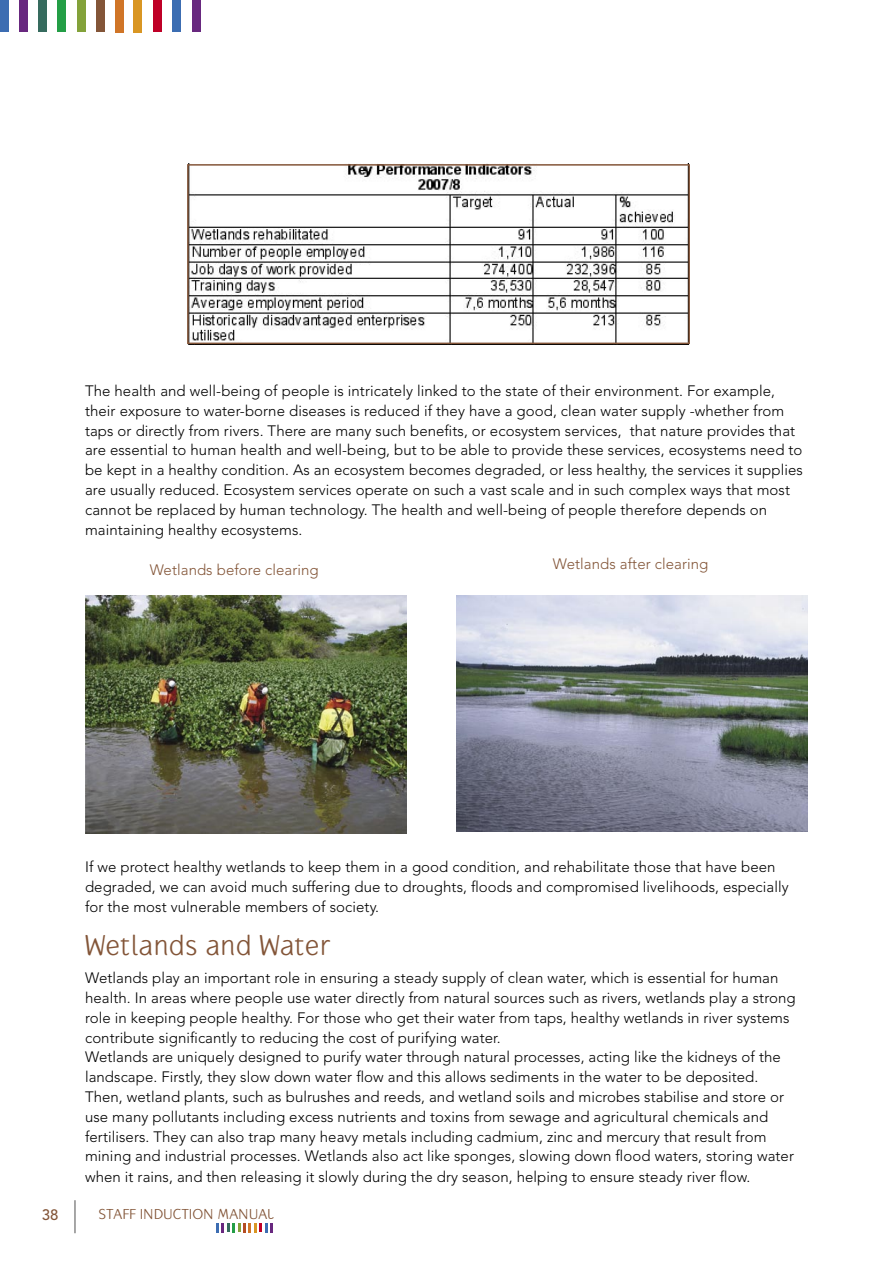
<style>
.page{position:relative;width:893px;height:1263px;background:#fff}
.page>*{position:absolute;margin:0;border:0;box-sizing:border-box;transform-origin:0 0}
.sh1{font:30px "Gauntlet Classic";letter-spacing:.005em;color:#835538}
.body_text{font:300 15px/20px "Avenir";letter-spacing:.005em;color:#000}
.body_text-2{font:300 15px "Avenir";letter-spacing:.005em;color:#835538}
.t1{font:15px "Gauntlet Classic";color:#835538}
.t2{font:500 15px "Avenir";color:#835538}
</style>
<div class="page">
<hr style="left:74px;top:1200px;width:2px;height:33px;background:#636363">
<svg style="left:216px;top:1223px;width:57px;height:9px"></svg>
<div style="left:0;top:0;width:8px;height:32px;background:#3c6db2"></div>
<div style="left:19px;top:0;width:8px;height:32px;background:#68287f"></div>
<div style="left:39px;top:0;width:8px;height:32px;background:#366b5e"></div>
<div style="left:58px;top:0;width:8px;height:32px;background:#239e46"></div>
<div style="left:77px;top:0;width:9px;height:32px;background:#83a23a"></div>
<div style="left:96px;top:0;width:9px;height:32px;background:#835538"></div>
<div style="left:115px;top:0;width:8px;height:32px;background:#d07527"></div>
<div style="left:134px;top:0;width:8px;height:32px;background:#d99623"></div>
<div style="left:154px;top:0;width:8px;height:32px;background:#bf0027"></div>
<div style="left:173px;top:0;width:8px;height:32px;background:#3c6db2"></div>
<div style="left:193px;top:0;width:8px;height:32px;background:#68287f"></div>
<img style="left:190px;top:167px;width:497px;height:174px">
<div style="left:187px;top:164px;width:503px;height:180px;border:2px solid #835538"></div>
<img style="left:85px;top:595px;width:321px;height:238px">
<img style="left:457px;top:595px;width:351px;height:236px">
<p class="body_text" style="left:85px;top:381px;width:719px">The health and well-being of people is intricately linked to the state of their environment. For example, their exposure to water-borne diseases is reduced if they have a good, clean water supply -whether from taps or directly from rivers. There are many such benefits, or ecosystem services, that nature provides that are essential to human health and well-being, but to be able to provide these services, ecosystems need to be kept in a healthy condition. As an ecosystem becomes degraded, or less healthy, the services it supplies are usually reduced. Ecosystem services operate on such a vast scale and in such complex ways that most cannot be replaced by human technology. The health and well-being of people therefore depends on maintaining healthy ecosystems.</p>
<p class="body_text-2" style="left:150px;top:561px;width:170px">Wetlands before clearing</p>
<p class="body_text-2" style="left:553px;top:554px;width:157px">Wetlands after clearing</p>
<p class="body_text" style="left:85px;top:857px;width:705px">If we protect healthy wetlands to keep them in a good condition, and rehabilitate those that have been degraded, we can avoid much suffering due to droughts, floods and compromised livelihoods, especially for the most vulnerable members of society.</p>
<p class="sh1" style="left:85px;top:927px;width:246px">Wetlands and Water</p>
<p class="body_text" style="left:85px;top:968px;width:712px">Wetlands play an important role in ensuring a steady supply of clean water, which is essential for human health. In areas where people use water directly from natural sources such as rivers, wetlands play a strong role in keeping people healthy. For those who get their water from taps, healthy wetlands in river systems contribute significantly to reducing the cost of purifying water.</p>
<p class="body_text" style="left:85px;top:1047px;width:710px">Wetlands are uniquely designed to purify water through natural processes, acting like the kidneys of the landscape. Firstly, they slow down water flow and this allows sediments in the water to be deposited.<br>Then, wetland plants, such as bulrushes and reeds, and wetland soils and microbes stabilise and store or use many pollutants including excess nutrients and toxins from sewage and agricultural chemicals and fertilisers. They can also trap many heavy metals including cadmium, zinc and mercury that result from mining and industrial processes. Wetlands also act like sponges, slowing down flood waters, storing water when it rains, and then releasing it slowly during the dry season, helping to ensure steady river flow.</p>
<p class="t2" style="left:42px;top:1206px;width:18px">38</p>
<p class="t1" style="left:99px;top:1205px;width:177px">STAFF INDUCTION MANUAL</p>
</div>
